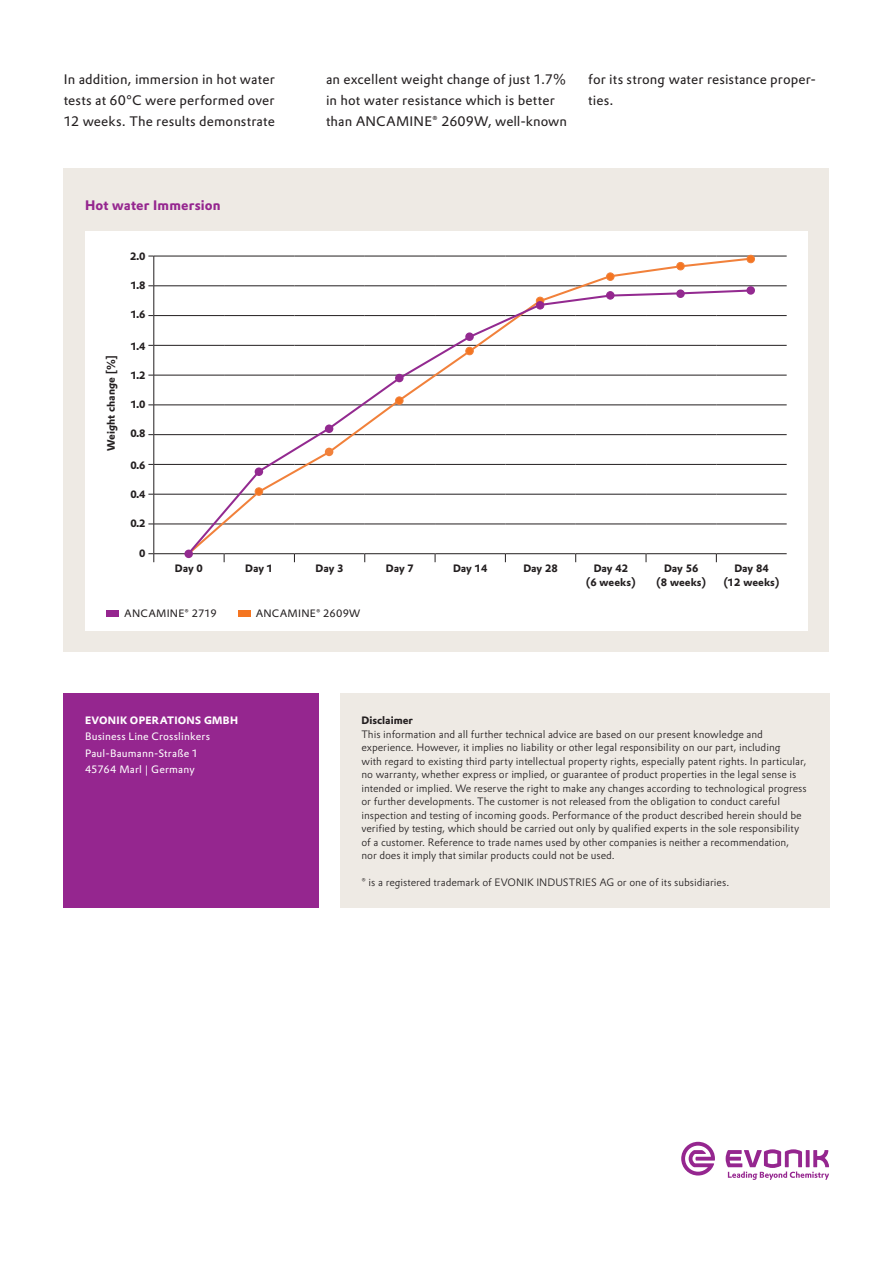
<style>
.page{position:relative;width:893px;height:1263px;background:#fff}
.page>*{position:absolute;margin:0;border:0;box-sizing:border-box;transform-origin:0 0}
.t1{font:13.5px/21px "Evonik Prokyon";letter-spacing:.01em;color:#231f20}
.t2{font:700 13.5px "Evonik Prokyon";letter-spacing:.01em;color:#95268f}
.t3{font:300 10.5px/13.5px "Evonik Prokyon";color:#231f20}
.t4{font:700 10.5px/13.5px "Evonik Prokyon";color:#231f20;text-align:center}
.t5{font:10.5px/16.5px "Evonik Prokyon";letter-spacing:.015em;color:#fff}
.t6{font:10.5px "Evonik Prokyon";letter-spacing:.02em;color:#231f20}
.t7{font:700 10.5px "Evonik Prokyon";letter-spacing:.025em;color:#fff}
</style>
<div class="page">
<div style="left:64px;top:693px;width:255px;height:214px;background:#95268f"></div>
<div style="left:64px;top:168px;width:765px;height:483px;background:#eeeae4"></div>
<div style="left:85px;top:231px;width:723px;height:399px;background:#fff"></div>
<hr style="left:154px;top:256px;width:70px;height:1px;background:#231f20">
<hr style="left:716px;top:256px;width:71px;height:1px;background:#231f20">
<hr style="left:154px;top:286px;width:70px;height:1px;background:#231f20">
<hr style="left:716px;top:286px;width:71px;height:1px;background:#231f20">
<hr style="left:154px;top:315px;width:70px;height:1px;background:#231f20">
<hr style="left:716px;top:315px;width:71px;height:1px;background:#231f20">
<hr style="left:154px;top:345px;width:70px;height:1px;background:#231f20">
<hr style="left:716px;top:345px;width:71px;height:1px;background:#231f20">
<hr style="left:154px;top:375px;width:70px;height:1px;background:#231f20">
<hr style="left:716px;top:375px;width:71px;height:1px;background:#231f20">
<hr style="left:154px;top:405px;width:70px;height:1px;background:#231f20">
<hr style="left:716px;top:405px;width:71px;height:1px;background:#231f20">
<hr style="left:154px;top:434px;width:70px;height:1px;background:#231f20">
<hr style="left:716px;top:434px;width:71px;height:1px;background:#231f20">
<hr style="left:154px;top:464px;width:70px;height:1px;background:#231f20">
<hr style="left:716px;top:464px;width:71px;height:1px;background:#231f20">
<hr style="left:154px;top:494px;width:70px;height:1px;background:#231f20">
<hr style="left:716px;top:494px;width:71px;height:1px;background:#231f20">
<hr style="left:154px;top:524px;width:70px;height:1px;background:#231f20">
<hr style="left:716px;top:524px;width:71px;height:1px;background:#231f20">
<hr style="left:154px;top:553px;width:70px;height:1px;background:#231f20">
<hr style="left:717px;top:553px;width:70px;height:1px;background:#231f20">
<hr style="left:154px;top:256px;width:1px;height:30px;background:#231f20">
<hr style="left:154px;top:286px;width:1px;height:30px;background:#231f20">
<svg style="left:148px;top:315px;width:7px;height:31px"></svg>
<hr style="left:154px;top:345px;width:1px;height:30px;background:#231f20">
<hr style="left:154px;top:375px;width:1px;height:30px;background:#231f20">
<hr style="left:154px;top:405px;width:1px;height:30px;background:#231f20">
<svg style="left:148px;top:434px;width:7px;height:31px"></svg>
<hr style="left:154px;top:464px;width:1px;height:30px;background:#231f20">
<hr style="left:154px;top:494px;width:1px;height:30px;background:#231f20">
<hr style="left:154px;top:524px;width:1px;height:30px;background:#231f20">
<svg style="left:148px;top:553px;width:7px;height:9px"></svg>
<div style="left:106px;top:610px;width:13px;height:7px;background:#95268f"></div>
<div style="left:238px;top:610px;width:12px;height:7px;background:#f47521"></div>
<svg style="left:186px;top:256px;width:567px;height:32px"></svg>
<div style="left:606px;top:273px;width:8px;height:7px;background:#f47521;border-radius:50%"></div>
<div style="left:606px;top:272px;width:9px;height:9px;border:1px solid #f1813b;border-radius:50%"></div>
<div style="left:677px;top:262px;width:7px;height:8px;background:#f47521;border-radius:50%"></div>
<div style="left:676px;top:262px;width:9px;height:8px;border:1px solid #f1813b;border-radius:50%"></div>
<div style="left:747px;top:255px;width:7px;height:8px;background:#f47521;border-radius:50%"></div>
<div style="left:746px;top:255px;width:9px;height:8px;border:1px solid #f1813b;border-radius:50%"></div>
<svg style="left:186px;top:288px;width:567px;height:268px"></svg>
<div style="left:184px;top:550px;width:9px;height:8px;background:#932a90;border-radius:50%"></div>
<div style="left:255px;top:467px;width:8px;height:9px;background:#932a90;border-radius:50%"></div>
<div style="left:325px;top:424px;width:8px;height:9px;background:#932a90;border-radius:50%"></div>
<div style="left:395px;top:374px;width:9px;height:8px;background:#932a90;border-radius:50%"></div>
<div style="left:465px;top:332px;width:9px;height:9px;background:#932a90;border-radius:50%"></div>
<div style="left:536px;top:302px;width:8px;height:7px;background:#95268f;border-radius:50%"></div>
<div style="left:536px;top:301px;width:8px;height:9px;border:1px solid #932a90;border-radius:50%"></div>
<div style="left:606px;top:292px;width:8px;height:7px;background:#95268f;border-radius:50%"></div>
<div style="left:606px;top:291px;width:9px;height:9px;border:1px solid #932a90;border-radius:50%"></div>
<div style="left:676px;top:289px;width:9px;height:9px;background:#932a90;border-radius:50%"></div>
<div style="left:746px;top:286px;width:9px;height:9px;background:#932a90;border-radius:50%"></div>
<div style="left:340px;top:693px;width:489px;height:214px;background:#eeeae4"></div>
<svg style="left:726px;top:1149px;width:103px;height:31px"></svg>
<svg style="left:681px;top:1142px;width:34px;height:33px"></svg>
<p class="t1" style="left:64px;top:68px;width:213px;text-align:justify">In addition, immersion in hot water tests at 60°C were performed over 12 weeks. The results demonstrate</p>
<p class="t1" style="left:326px;top:68px;width:242px">an excellent weight change of just 1.7% in hot water resistance which is better than ANCAMINE® 2609W, well-known</p>
<p class="t1" style="left:588px;top:68px;width:229px">for its strong water resistance proper&shy;ties.</p>
<p class="t2" style="left:85px;top:194px;width:137px">Hot water Immersion</p>
<p class="t4" style="left:103px;top:451px;width:97px;rotate:-90deg">Weight change [%]</p>
<p class="t4" style="left:130px;top:248px;width:17px">2.0</p>
<p class="t4" style="left:131px;top:277px;width:16px">1.8</p>
<p class="t4" style="left:131px;top:307px;width:16px">1.6</p>
<p class="t4" style="left:131px;top:338px;width:16px">1.4</p>
<p class="t4" style="left:131px;top:367px;width:16px">1.2</p>
<p class="t4" style="left:131px;top:397px;width:16px">1.0</p>
<p class="t4" style="left:130px;top:426px;width:17px">0.8</p>
<p class="t4" style="left:130px;top:457px;width:17px">0.6</p>
<p class="t4" style="left:130px;top:487px;width:17px">0.4</p>
<p class="t4" style="left:130px;top:516px;width:17px">0.2</p>
<p class="t4" style="left:139px;top:545px;width:8px">0</p>
<p class="t4" style="left:175px;top:561px;width:30px">Day 0</p>
<p class="t4" style="left:245px;top:561px;width:30px">Day 1</p>
<p class="t4" style="left:316px;top:561px;width:30px">Day 3</p>
<p class="t4" style="left:386px;top:561px;width:30px">Day 7</p>
<p class="t4" style="left:453px;top:561px;width:36px">Day 14</p>
<p class="t4" style="left:523px;top:561px;width:36px">Day 28</p>
<p class="t4" style="left:586px;top:561px;width:51px">Day 42<br>(6 weeks)</p>
<p class="t4" style="left:656px;top:561px;width:51px">Day 56<br>(8 weeks)</p>
<p class="t4" style="left:724px;top:561px;width:57px">Day 84<br>(12 weeks)</p>
<p class="t6" style="left:124px;top:605px;width:94px">ANCAMINE® 2719</p>
<p class="t6" style="left:256px;top:605px;width:106px">ANCAMINE® 2609W</p>
<p class="t7" style="left:85px;top:712px;width:154px">EVONIK OPERATIONS GMBH</p>
<p class="t5" style="left:85px;top:728px;width:126px">Business Line Crosslinkers<br>Paul-Baumann-Straße 1<br>45764 Marl | Germany</p>
<p class="t4" style="left:361px;top:713px;width:53px">Disclaimer</p>
<p class="t3" style="left:361px;top:726px;width:447px">This information and all further technical advice are based on our present knowledge and experience. However, it implies no liability or other legal responsibility on our part, including<br>with regard to existing third party intellectual property rights, especially patent rights. In particular, no warranty, whether express or implied, or guarantee of product properties in the legal sense is intended or implied. We reserve the right to make any changes according to technological progress or further developments. The customer is not released from the obligation to conduct careful inspection and testing of incoming goods. Performance of the product described herein should be verified by testing, which should be carried out only by qualified experts in the sole responsibility of a customer. Reference to trade names used by other companies is neither a recommendation, nor does it imply that similar products could not be used.</p>
<p class="t3" style="left:361px;top:875px;width:369px">® is a registered trademark of EVONIK INDUSTRIES AG or one of its subsidiaries.</p>
</div>
